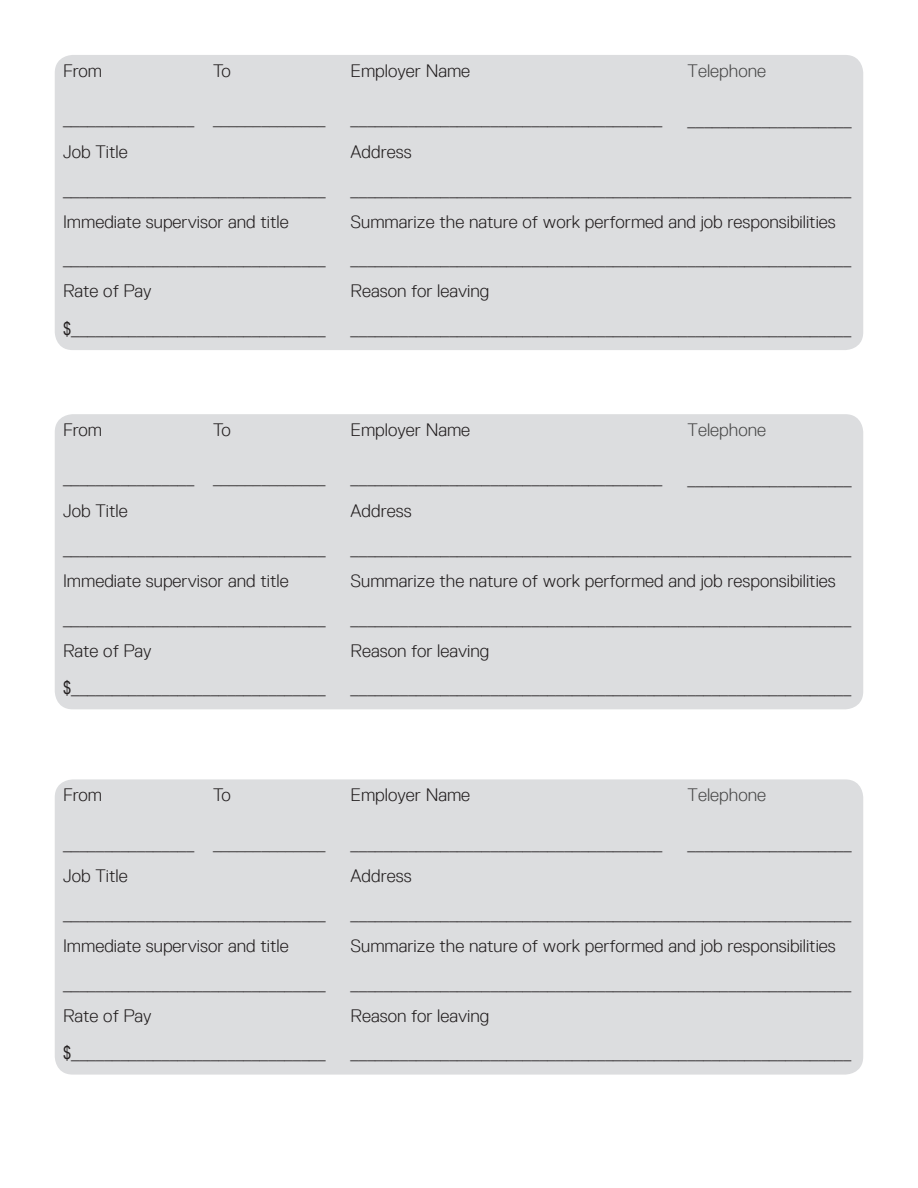
<style>
.page{position:relative;width:918px;height:1188px;background:#fff}
.page>*{position:absolute;margin:0;border:0;box-sizing:border-box;transform-origin:0 0}
.t1{font:18px "Arial Narrow";color:#231f20}
.t2{font:300 18px "Replica TT";color:#231f20}
.t3{font:300 18px "Replica TT";color:#494949}
.t4{font:17.7px "Arial Narrow";color:#231f20}
</style>
<div class="page">
<div style="left:55px;top:55px;width:808px;height:295px;background:#dcdddf;border-radius:18px"></div>
<div style="left:55px;top:414px;width:808px;height:295px;background:#dcdddf;border-radius:18px"></div>
<div style="left:55px;top:779px;width:808px;height:296px;background:#dcdddf;border-radius:18px"></div>
<p class="t2" style="left:63px;top:61px;width:41px">From</p>
<p class="t2" style="left:213px;top:61px;width:19px">To</p>
<p class="t2" style="left:351px;top:61px;width:121px">Employer Name</p>
<p class="t3" style="left:688px;top:61px;width:80px">Telephone</p>
<p class="t1" style="left:63px;top:106px;width:133px">________________</p>
<p class="t4" style="left:213px;top:106px;width:114px">______________</p>
<p class="t1" style="left:351px;top:106px;width:313px">______________________________________</p>
<p class="t1" style="left:688px;top:106px;width:166px">____________________</p>
<p class="t2" style="left:63px;top:142px;width:66px">Job Title</p>
<p class="t1" style="left:63px;top:176px;width:264px">________________________________</p>
<p class="t2" style="left:351px;top:142px;width:63px">Address</p>
<p class="t1" style="left:351px;top:176px;width:502px">_____________________________________________________________</p>
<p class="t2" style="left:63px;top:211px;width:227px">Immediate supervisor and title</p>
<p class="t1" style="left:63px;top:246px;width:264px">________________________________</p>
<p class="t2" style="left:351px;top:211px;width:487px">Summarize the nature of work performed and job responsibilities</p>
<p class="t1" style="left:351px;top:246px;width:502px">_____________________________________________________________</p>
<p class="t2" style="left:63px;top:281px;width:90px">Rate of Pay</p>
<p class="t1" style="left:63px;top:316px;width:264px">$_______________________________</p>
<p class="t2" style="left:351px;top:281px;width:140px">Reason for leaving</p>
<p class="t1" style="left:351px;top:316px;width:502px">_____________________________________________________________</p>
<p class="t2" style="left:63px;top:420px;width:41px">From</p>
<p class="t2" style="left:213px;top:420px;width:19px">To</p>
<p class="t2" style="left:351px;top:420px;width:121px">Employer Name</p>
<p class="t3" style="left:688px;top:420px;width:80px">Telephone</p>
<p class="t1" style="left:63px;top:465px;width:133px">________________</p>
<p class="t4" style="left:213px;top:465px;width:114px">______________</p>
<p class="t1" style="left:351px;top:465px;width:313px">______________________________________</p>
<p class="t1" style="left:688px;top:465px;width:166px">____________________</p>
<p class="t2" style="left:63px;top:501px;width:66px">Job Title</p>
<p class="t1" style="left:63px;top:535px;width:264px">________________________________</p>
<p class="t2" style="left:351px;top:501px;width:63px">Address</p>
<p class="t1" style="left:351px;top:535px;width:502px">_____________________________________________________________</p>
<p class="t2" style="left:63px;top:571px;width:227px">Immediate supervisor and title</p>
<p class="t1" style="left:63px;top:605px;width:264px">________________________________</p>
<p class="t2" style="left:351px;top:571px;width:487px">Summarize the nature of work performed and job responsibilities</p>
<p class="t1" style="left:351px;top:605px;width:502px">_____________________________________________________________</p>
<p class="t2" style="left:63px;top:640px;width:90px">Rate of Pay</p>
<p class="t1" style="left:63px;top:675px;width:264px">$_______________________________</p>
<p class="t2" style="left:351px;top:640px;width:140px">Reason for leaving</p>
<p class="t1" style="left:351px;top:675px;width:502px">_____________________________________________________________</p>
<p class="t2" style="left:63px;top:785px;width:41px">From</p>
<p class="t2" style="left:213px;top:785px;width:19px">To</p>
<p class="t2" style="left:351px;top:785px;width:121px">Employer Name</p>
<p class="t3" style="left:688px;top:785px;width:80px">Telephone</p>
<p class="t1" style="left:63px;top:830px;width:133px">________________</p>
<p class="t4" style="left:213px;top:830px;width:114px">______________</p>
<p class="t1" style="left:351px;top:830px;width:313px">______________________________________</p>
<p class="t1" style="left:688px;top:831px;width:166px">____________________</p>
<p class="t2" style="left:63px;top:866px;width:66px">Job Title</p>
<p class="t1" style="left:63px;top:900px;width:264px">________________________________</p>
<p class="t2" style="left:351px;top:866px;width:63px">Address</p>
<p class="t1" style="left:351px;top:900px;width:502px">_____________________________________________________________</p>
<p class="t2" style="left:63px;top:936px;width:227px">Immediate supervisor and title</p>
<p class="t1" style="left:63px;top:970px;width:264px">________________________________</p>
<p class="t2" style="left:351px;top:936px;width:487px">Summarize the nature of work performed and job responsibilities</p>
<p class="t1" style="left:351px;top:970px;width:502px">_____________________________________________________________</p>
<p class="t2" style="left:63px;top:1006px;width:90px">Rate of Pay</p>
<p class="t1" style="left:63px;top:1040px;width:264px">$_______________________________</p>
<p class="t2" style="left:351px;top:1006px;width:140px">Reason for leaving</p>
<p class="t1" style="left:351px;top:1040px;width:502px">_____________________________________________________________</p>
</div>
